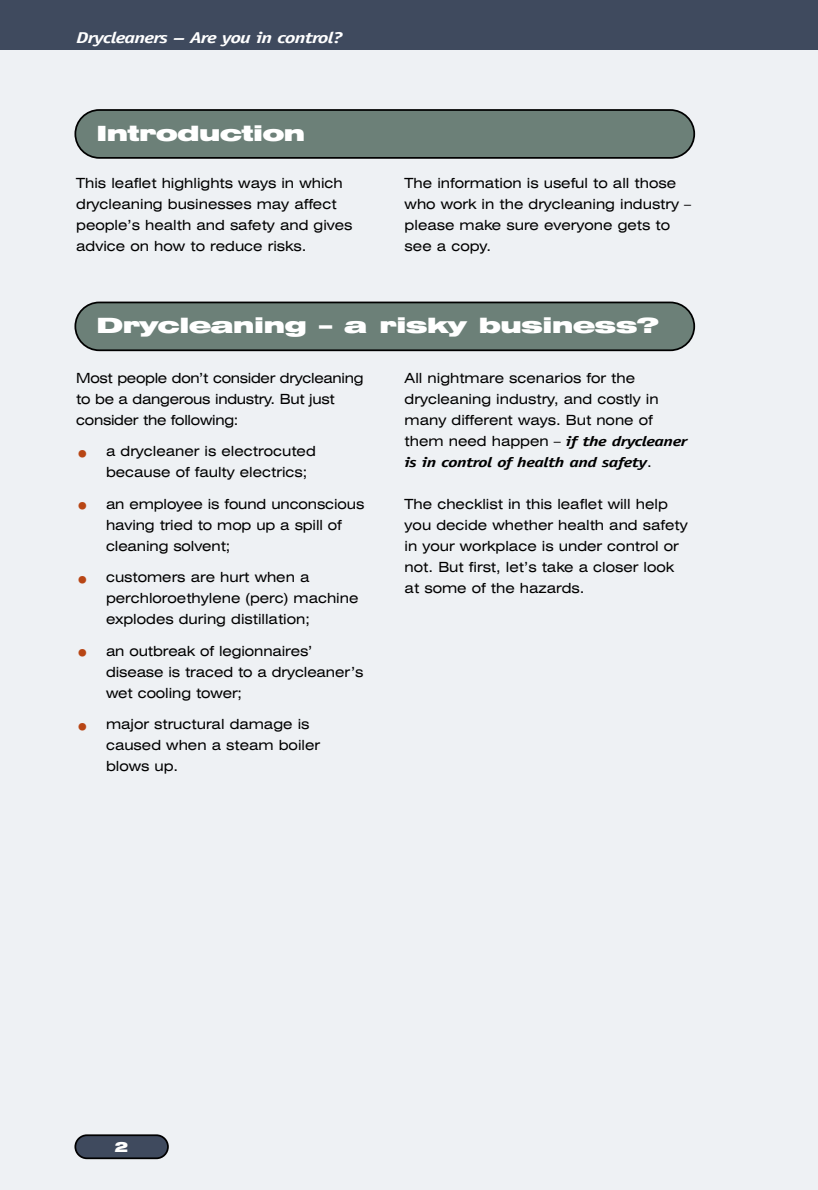
<style>
.page{position:relative;width:818px;height:1190px;background:#fff}
.page>*{position:absolute;margin:0;border:0;box-sizing:border-box;transform-origin:0 0}
.t1{font:900 expanded 21px "Swiss 721 BT";letter-spacing:-.04em;color:#fff;scale:1.25 1}
.t2{font:italic 700 15.75px "Officina Sans";letter-spacing:-.04em;color:#fff;scale:1.32 1}
.t3{font:expanded 14px/21px "Swiss 721 BT";color:#000}
.t4{font:expanded 14px/21px "Swiss 721 BT";letter-spacing:-.02em;color:#000}
.t5{font:900 expanded 14px "Swiss 721 BT";color:#fff}
.s1{font-family:"Courier";font-stretch:normal;font-size:21px;color:#b84615}
.s2{font-family:"Officina Sans";font-weight:700;font-style:italic;font-stretch:normal}
</style>
<div class="page">
<div style="left:0;top:0;width:817px;height:1190px;background:#eef1f4"></div>
<div style="left:75px;top:110px;width:619px;height:48px;background:#6c8078;border-radius:24px"></div>
<div style="left:74px;top:109px;width:620px;height:50px;border:2px solid #000;border-radius:24px"></div>
<div style="left:0;top:0;width:817px;height:50px;background:#3f4a5e"></div>
<div style="left:75px;top:1135px;width:93px;height:23px;background:#3f4a5e;border-radius:12px"></div>
<div style="left:74px;top:1134px;width:95px;height:25px;border:2px solid #000;border-radius:12px"></div>
<div style="left:75px;top:302px;width:619px;height:48px;background:#6c8078;border-radius:24px"></div>
<div style="left:74px;top:302px;width:620px;height:49px;border:2px solid #000;border-radius:24px"></div>
<p class="t2" style="left:76px;top:32px;width:203px">Drycleaners – Are you in control?</p>
<p class="t1" style="left:96px;top:126px;width:169px">Introduction</p>
<p class="t3" style="left:76px;top:174px;width:278px">This leaflet highlights ways in which drycleaning businesses may affect people’s health and safety and gives advice on how to reduce risks.</p>
<p class="t3" style="left:404px;top:174px;width:288px">The information is useful to all those who work in the drycleaning industry –</p>
<p class="t3" style="left:404px;top:216px;width:267px">please make sure everyone gets to see a copy.</p>
<p class="t1" style="left:96px;top:318px;width:451px">Drycleaning – a risky business?</p>
<p class="t4" style="left:76px;top:369px;width:289px">Most people don’t consider drycleaning to be a dangerous industry. But just</p>
<p class="t4" style="left:76px;top:411px;width:164px">consider the following:</p>
<p class="t3" style="left:106px;top:442px;width:211px;text-indent:-30px"><span class="s1">•</span> a drycleaner is electrocuted because of faulty electrics;</p>
<p class="t3" style="left:106px;top:495px;width:260px;text-indent:-30px"><span class="s1">•</span> an employee is found unconscious having tried to mop up a spill of cleaning solvent;</p>
<p class="t3" style="left:106px;top:568px;width:254px;text-indent:-30px"><span class="s1">•</span> customers are hurt when a perchloroethylene (perc) machine</p>
<p class="t3" style="left:76px;top:642px;width:238px"><span class="s1">•</span> an outbreak of legionnaires’</p>
<p class="t3" style="left:106px;top:684px;width:138px">wet cooling tower;</p>
<p class="t3" style="left:106px;top:715px;width:215px;text-indent:-30px"><span class="s1">•</span> major structural damage is caused when a steam boiler blows up.</p>
<p class="t3" style="left:106px;top:610px;width:205px">explodes during distillation;</p>
<p class="t3" style="left:106px;top:663px;width:259px">disease is traced to a drycleaner’s</p>
<p class="t3" style="left:404px;top:369px;width:232px">All nightmare scenarios for the</p>
<p class="t3" style="left:404px;top:411px;width:284px">many different ways. But none of them need happen – <span class="s2">if the drycleaner is in control of health and safety</span>.</p>
<p class="t3" style="left:404px;top:495px;width:284px">The checklist in this leaflet will help you decide whether health and safety in your workplace is under control or</p>
<p class="t3" style="left:404px;top:579px;width:181px">at some of the hazards.</p>
<p class="t3" style="left:404px;top:390px;width:255px">drycleaning industry, and costly in</p>
<p class="t3" style="left:404px;top:558px;width:271px">not. But first, let’s take a closer look</p>
<p class="t5" style="left:115px;top:1142px;width:15px">2</p>
</div>
